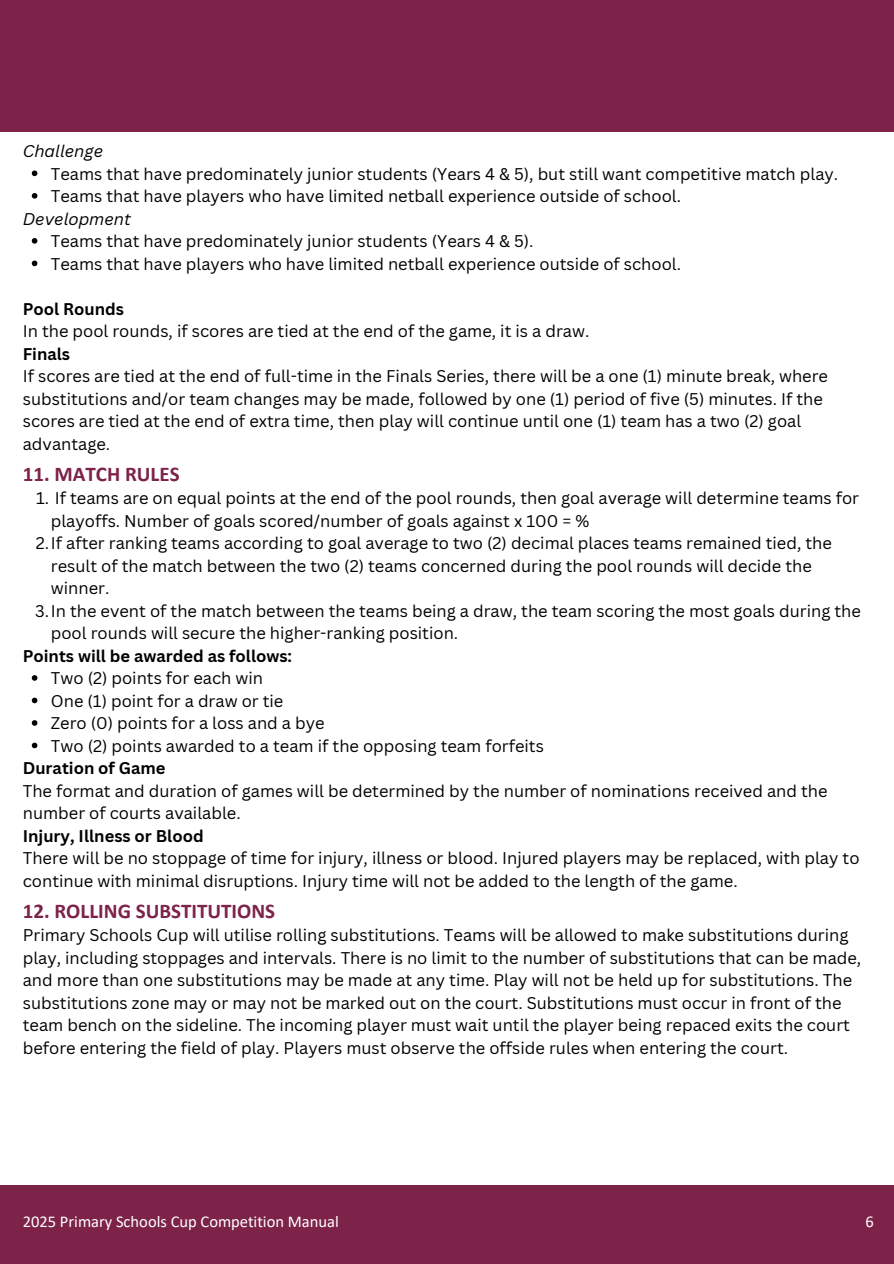
<style>
.page{position:relative;width:894px;height:1264px;background:#fff}
.page>*{position:absolute;margin:0;border:0;box-sizing:border-box;transform-origin:0 0}
.t1{font:700 21px "Calibri";color:#7d2248}
.t2{font:16.5px/22.5px "Canva Sans";color:#000}
.t3{font:700 16.5px "Canva Sans";color:#000}
.t4{font:16.5px "Calibri";color:#fff}
.t5{font:italic 16.5px "Canva Sans";color:#000}
</style>
<div class="page">
<div style="left:0;top:0;width:893px;height:132px;background:#7d2248"></div>
<div style="left:0;top:1185px;width:893px;height:78px;background:#7d2248"></div>
<svg style="left:32px;top:170px;width:5px;height:6px"></svg>
<svg style="left:32px;top:193px;width:5px;height:6px"></svg>
<svg style="left:32px;top:238px;width:5px;height:6px"></svg>
<svg style="left:32px;top:260px;width:5px;height:6px"></svg>
<svg style="left:32px;top:675px;width:5px;height:5px"></svg>
<svg style="left:32px;top:697px;width:5px;height:6px"></svg>
<svg style="left:32px;top:720px;width:5px;height:5px"></svg>
<svg style="left:32px;top:742px;width:5px;height:6px"></svg>
<p class="t5" style="left:23px;top:139px;width:82px">Challenge</p>
<p class="t2" style="left:51px;top:162px;width:788px">Teams that have predominately junior students (Years 4 &amp; 5), but still want competitive match play.</p>
<p class="t2" style="left:51px;top:184px;width:631px">Teams that have players who have limited netball experience outside of school.</p>
<p class="t5" style="left:23px;top:207px;width:110px">Development</p>
<p class="t2" style="left:51px;top:229px;width:484px">Teams that have predominately junior students (Years 4 &amp; 5).</p>
<p class="t2" style="left:51px;top:252px;width:631px">Teams that have players who have limited netball experience outside of school.</p>
<p class="t3" style="left:23px;top:297px;width:103px">Pool Rounds</p>
<p class="t2" style="left:23px;top:319px;width:568px">In the pool rounds, if scores are tied at the end of the game, it is a draw.</p>
<h1 class="t3" style="left:23px;top:342px;width:49px">Finals</h1>
<p class="t2" style="left:23px;top:364px;width:806px">If scores are tied at the end of full-time in the Finals Series, there will be a one (1) minute break, where substitutions and/or team changes may be made, followed by one (1) period of five (5) minutes. If the scores are tied at the end of extra time, then play will continue until one (1) team has a two (2) goal advantage.</p>
<p class="t1" style="left:23px;top:465px;width:158px">11. MATCH RULES</p>
<p class="t2" style="left:51px;top:486px;width:809px;text-indent:-15px">1. If teams are on equal points at the end of the pool rounds, then goal average will determine teams for playoffs. Number of goals scored/number of goals against x 100 = %</p>
<h2 class="t2" style="left:51px;top:531px;width:782px;text-indent:-15px">2.If after ranking teams according to goal average to two (2) decimal places teams remained tied, the result of the match between the two (2) teams concerned during the pool rounds will decide the winner.</h2>
<p class="t2" style="left:51px;top:599px;width:811px;text-indent:-16px">3.In the event of the match between the teams being a draw, the team scoring the most goals during the pool rounds will secure the higher-ranking position.</p>
<p class="t3" style="left:23px;top:644px;width:271px">Points will be awarded as follows:</p>
<p class="t2" style="left:51px;top:666px;width:214px">Two (2) points for each win</p>
<p class="t2" style="left:51px;top:689px;width:234px">One (1) point for a draw or tie</p>
<p class="t2" style="left:51px;top:711px;width:275px">Zero (0) points for a loss and a bye</p>
<p class="t2" style="left:51px;top:734px;width:494px">Two (2) points awarded to a team if the opposing team forfeits</p>
<p class="t3" style="left:23px;top:756px;width:144px">Duration of Game</p>
<p class="t2" style="left:23px;top:779px;width:806px">The format and duration of games will be determined by the number of nominations received and the number of courts available.</p>
<h1 class="t3" style="left:23px;top:824px;width:182px">Injury, Illness or Blood</h1>
<p class="t2" style="left:23px;top:846px;width:838px">There will be no stoppage of time for injury, illness or blood. Injured players may be replaced, with play to continue with minimal disruptions. Injury time will not be added to the length of the game.</p>
<p class="t1" style="left:23px;top:902px;width:254px">12. ROLLING SUBSTITUTIONS</p>
<p class="t2" style="left:23px;top:923px;width:839px">Primary Schools Cup will utilise rolling substitutions. Teams will be allowed to make substitutions during play, including stoppages and intervals. There is no limit to the number of substitutions that can be made, and more than one substitutions may be made at any time. Play will not be held up for substitutions. The substitutions zone may or may not be marked out on the court. Substitutions must occur in front of the team bench on the sideline. The incoming player must wait until the player being repaced exits the court before entering the field of play. Players must observe the offside rules when entering the court.</p>
<p class="t4" style="left:23px;top:1214px;width:317px">2025 Primary Schools Cup Competition Manual</p>
<p class="t4" style="left:865px;top:1214px;width:10px">6</p>
</div>
